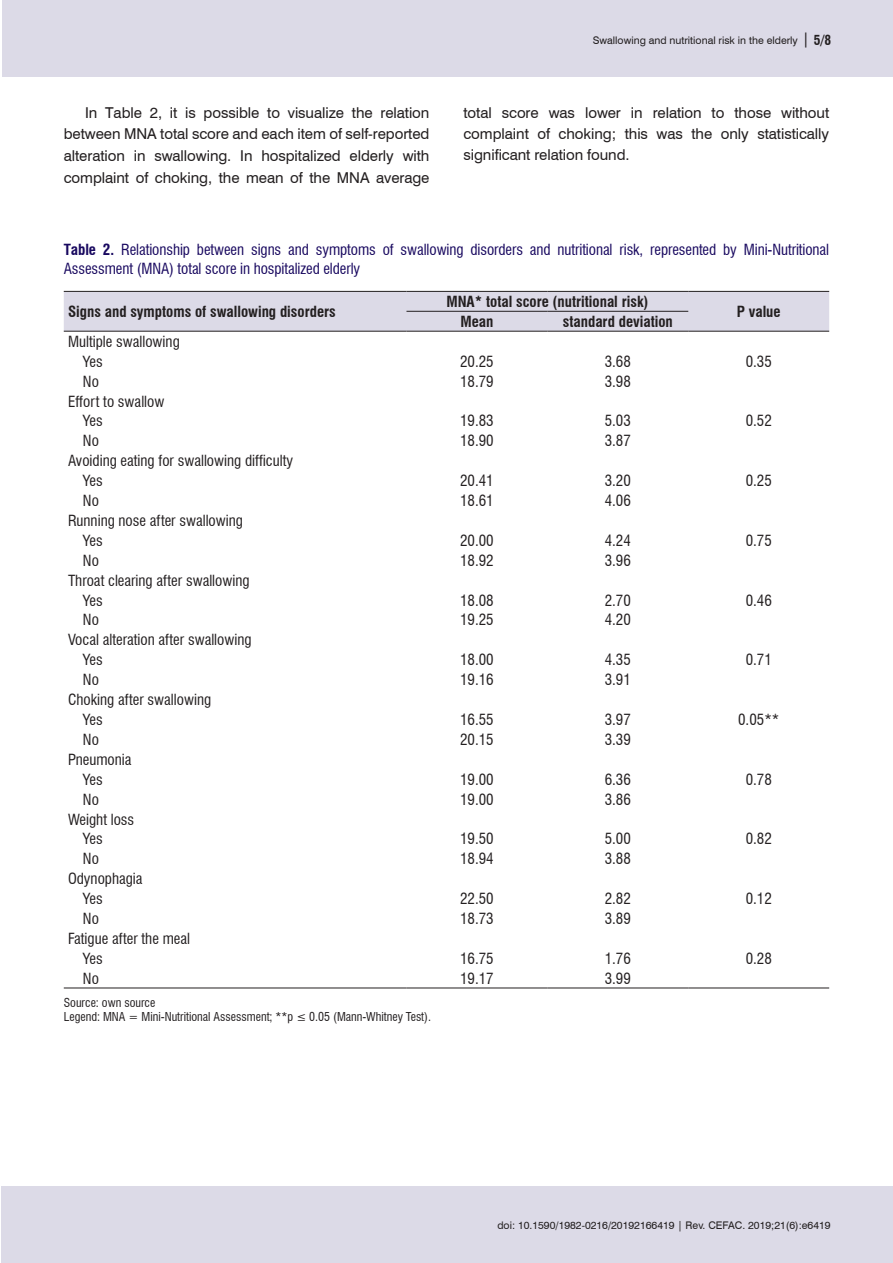
<style>
.page{position:relative;width:893px;height:1263px;background:#fff}
.page>*{position:absolute;margin:0;border:0;box-sizing:border-box;transform-origin:0 0}
.Texto_tabelas{font:condensed 15px "Swiss 721 BT";color:#231f20}
.Corpo_do_texto_INGL{font:15px/21.8px "Swiss 721 BT";letter-spacing:-.005em;color:#231f20;text-align:justify}
.Titulo_tabelas_e_gr{font:condensed 15px/19.5px "Swiss 721 BT";letter-spacing:-.005em;color:#18085f}
.Texto_tabelas-2{font:700 condensed 15px "Swiss 721 BT";color:#231f20}
.Legendas{font:condensed 12px "Swiss 721 BT";color:#231f20}
.t1{font:10.5px "Swiss 721 BT";color:#231f20}
.s1{font-size:15px}
.s2{font-weight:700;font-stretch:condensed;font-size:13.5px}
.s3{font-weight:700}
</style>
<div class="page">
<div style="left:1px;top:1186px;width:892px;height:77px;background:#dcdae7"></div>
<div style="left:2px;top:0;width:891px;height:77px;background:#dcdae7"></div>
<div style="left:64px;top:292px;width:765px;height:39px;background:#dcdae7"></div>
<hr style="left:406px;top:311px;width:141px;height:1px;background:#231f20">
<hr style="left:547px;top:311px;width:141px;height:1px;background:#231f20">
<hr style="left:64px;top:331px;width:342px;height:1px;background:#231f20">
<hr style="left:406px;top:331px;width:141px;height:1px;background:#231f20">
<hr style="left:547px;top:331px;width:141px;height:1px;background:#231f20">
<hr style="left:688px;top:331px;width:141px;height:1px;background:#231f20">
<hr style="left:64px;top:291px;width:342px;height:1px;background:#231f20">
<hr style="left:406px;top:291px;width:141px;height:1px;background:#231f20">
<hr style="left:547px;top:291px;width:141px;height:1px;background:#231f20">
<hr style="left:688px;top:291px;width:141px;height:1px;background:#231f20">
<hr style="left:64px;top:987px;width:342px;height:1px;background:#231f20">
<hr style="left:406px;top:987px;width:141px;height:1px;background:#231f20">
<hr style="left:547px;top:987px;width:141px;height:1px;background:#231f20">
<hr style="left:688px;top:987px;width:141px;height:1px;background:#231f20">
<p class="Corpo_do_texto_INGL" style="left:64px;top:101px;width:367px;text-indent:21px">In Table 2, it is possible to visualize the relation between MNA total score and each item of self-reported alteration in swallowing. In hospitalized elderly with complaint of choking, the mean of the MNA average</p>
<p class="t1" style="left:593px;top:33px;width:240px">Swallowing and nutritional risk in the elderly <span class="s1">|</span> <span class="s2">5/8</span></p>
<p class="Corpo_do_texto_INGL" style="left:463px;top:101px;width:367px;line-height:21px">total score was lower in relation to those without complaint of choking; this was the only statistically significant relation found.</p>
<p class="Titulo_tabelas_e_gr" style="left:64px;top:239px;width:767px"><span class="s3">Table 2.</span> Relationship between signs and symptoms of swallowing disorders and nutritional risk, represented by Mini-Nutritional<br>Assessment (MNA) total score in hospitalized elderly</p>
<p class="Texto_tabelas-2" style="left:68px;top:303px;width:269px">Signs and symptoms of swallowing disorders</p>
<p class="Texto_tabelas-2" style="left:446px;top:293px;width:204px">MNA* total score (nutritional risk)</p>
<p class="Texto_tabelas-2" style="left:737px;top:303px;width:45px">P value</p>
<p class="Texto_tabelas-2" style="left:460px;top:312px;width:35px">Mean</p>
<p class="Texto_tabelas-2" style="left:563px;top:312px;width:112px">standard deviation</p>
<p class="Texto_tabelas" style="left:68px;top:332px;width:113px">Multiple swallowing</p>
<p class="Texto_tabelas" style="left:83px;top:352px;width:21px">Yes</p>
<p class="Texto_tabelas" style="left:460px;top:352px;width:35px">20.25</p>
<p class="Texto_tabelas" style="left:605px;top:352px;width:28px">3.68</p>
<p class="Texto_tabelas" style="left:746px;top:352px;width:28px">0.35</p>
<p class="Texto_tabelas" style="left:83px;top:372px;width:17px">No</p>
<p class="Texto_tabelas" style="left:460px;top:372px;width:35px">18.79</p>
<p class="Texto_tabelas" style="left:605px;top:372px;width:28px">3.98</p>
<p class="Texto_tabelas" style="left:68px;top:392px;width:98px">Effort to swallow</p>
<p class="Texto_tabelas" style="left:83px;top:412px;width:21px">Yes</p>
<p class="Texto_tabelas" style="left:460px;top:412px;width:35px">19.83</p>
<p class="Texto_tabelas" style="left:605px;top:412px;width:28px">5.03</p>
<p class="Texto_tabelas" style="left:746px;top:412px;width:28px">0.52</p>
<p class="Texto_tabelas" style="left:83px;top:432px;width:17px">No</p>
<p class="Texto_tabelas" style="left:460px;top:432px;width:35px">18.90</p>
<p class="Texto_tabelas" style="left:605px;top:432px;width:28px">3.87</p>
<p class="Texto_tabelas" style="left:68px;top:452px;width:227px">Avoiding eating for swallowing difficulty</p>
<p class="Texto_tabelas" style="left:83px;top:472px;width:21px">Yes</p>
<p class="Texto_tabelas" style="left:460px;top:472px;width:35px">20.41</p>
<p class="Texto_tabelas" style="left:605px;top:472px;width:28px">3.20</p>
<p class="Texto_tabelas" style="left:746px;top:472px;width:28px">0.25</p>
<p class="Texto_tabelas" style="left:83px;top:492px;width:17px">No</p>
<p class="Texto_tabelas" style="left:460px;top:492px;width:35px">18.61</p>
<p class="Texto_tabelas" style="left:605px;top:492px;width:28px">4.06</p>
<p class="Texto_tabelas" style="left:68px;top:511px;width:176px">Running nose after swallowing</p>
<p class="Texto_tabelas" style="left:83px;top:531px;width:21px">Yes</p>
<p class="Texto_tabelas" style="left:460px;top:531px;width:35px">20.00</p>
<p class="Texto_tabelas" style="left:605px;top:531px;width:28px">4.24</p>
<p class="Texto_tabelas" style="left:746px;top:531px;width:28px">0.75</p>
<p class="Texto_tabelas" style="left:83px;top:551px;width:17px">No</p>
<p class="Texto_tabelas" style="left:460px;top:551px;width:35px">18.92</p>
<p class="Texto_tabelas" style="left:605px;top:551px;width:28px">3.96</p>
<p class="Texto_tabelas" style="left:68px;top:571px;width:183px">Throat clearing after swallowing</p>
<p class="Texto_tabelas" style="left:83px;top:591px;width:21px">Yes</p>
<p class="Texto_tabelas" style="left:460px;top:591px;width:35px">18.08</p>
<p class="Texto_tabelas" style="left:605px;top:591px;width:28px">2.70</p>
<p class="Texto_tabelas" style="left:746px;top:591px;width:28px">0.46</p>
<p class="Texto_tabelas" style="left:83px;top:611px;width:17px">No</p>
<p class="Texto_tabelas" style="left:460px;top:611px;width:35px">19.25</p>
<p class="Texto_tabelas" style="left:605px;top:611px;width:28px">4.20</p>
<p class="Texto_tabelas" style="left:68px;top:631px;width:185px">Vocal alteration after swallowing</p>
<p class="Texto_tabelas" style="left:83px;top:651px;width:21px">Yes</p>
<p class="Texto_tabelas" style="left:460px;top:651px;width:35px">18.00</p>
<p class="Texto_tabelas" style="left:605px;top:651px;width:28px">4.35</p>
<p class="Texto_tabelas" style="left:746px;top:651px;width:28px">0.71</p>
<p class="Texto_tabelas" style="left:83px;top:671px;width:17px">No</p>
<p class="Texto_tabelas" style="left:460px;top:671px;width:35px">19.16</p>
<p class="Texto_tabelas" style="left:605px;top:671px;width:28px">3.91</p>
<p class="Texto_tabelas" style="left:68px;top:691px;width:145px">Choking after swallowing</p>
<p class="Texto_tabelas" style="left:83px;top:710px;width:21px">Yes</p>
<p class="Texto_tabelas" style="left:460px;top:710px;width:35px">16.55</p>
<p class="Texto_tabelas" style="left:605px;top:710px;width:28px">3.97</p>
<p class="Texto_tabelas" style="left:738px;top:710px;width:43px">0.05**</p>
<p class="Texto_tabelas" style="left:83px;top:730px;width:17px">No</p>
<p class="Texto_tabelas" style="left:460px;top:730px;width:35px">20.15</p>
<p class="Texto_tabelas" style="left:605px;top:730px;width:28px">3.39</p>
<p class="Texto_tabelas" style="left:68px;top:750px;width:65px">Pneumonia</p>
<p class="Texto_tabelas" style="left:83px;top:770px;width:21px">Yes</p>
<p class="Texto_tabelas" style="left:460px;top:770px;width:35px">19.00</p>
<p class="Texto_tabelas" style="left:605px;top:770px;width:28px">6.36</p>
<p class="Texto_tabelas" style="left:746px;top:770px;width:28px">0.78</p>
<p class="Texto_tabelas" style="left:83px;top:790px;width:17px">No</p>
<p class="Texto_tabelas" style="left:460px;top:790px;width:35px">19.00</p>
<p class="Texto_tabelas" style="left:605px;top:790px;width:28px">3.86</p>
<p class="Texto_tabelas" style="left:68px;top:810px;width:68px">Weight loss</p>
<p class="Texto_tabelas" style="left:83px;top:830px;width:21px">Yes</p>
<p class="Texto_tabelas" style="left:460px;top:830px;width:35px">19.50</p>
<p class="Texto_tabelas" style="left:605px;top:830px;width:28px">5.00</p>
<p class="Texto_tabelas" style="left:746px;top:830px;width:28px">0.82</p>
<p class="Texto_tabelas" style="left:83px;top:850px;width:17px">No</p>
<p class="Texto_tabelas" style="left:460px;top:850px;width:35px">18.94</p>
<p class="Texto_tabelas" style="left:605px;top:850px;width:28px">3.88</p>
<p class="Texto_tabelas" style="left:68px;top:870px;width:76px">Odynophagia</p>
<p class="Texto_tabelas" style="left:83px;top:890px;width:21px">Yes</p>
<p class="Texto_tabelas" style="left:460px;top:890px;width:35px">22.50</p>
<p class="Texto_tabelas" style="left:605px;top:890px;width:28px">2.82</p>
<p class="Texto_tabelas" style="left:746px;top:890px;width:28px">0.12</p>
<p class="Texto_tabelas" style="left:83px;top:909px;width:17px">No</p>
<p class="Texto_tabelas" style="left:460px;top:909px;width:35px">18.73</p>
<p class="Texto_tabelas" style="left:605px;top:909px;width:28px">3.89</p>
<p class="Texto_tabelas" style="left:68px;top:929px;width:124px">Fatigue after the meal</p>
<p class="Texto_tabelas" style="left:83px;top:949px;width:21px">Yes</p>
<p class="Texto_tabelas" style="left:460px;top:949px;width:35px">16.75</p>
<p class="Texto_tabelas" style="left:605px;top:949px;width:28px">1.76</p>
<p class="Texto_tabelas" style="left:746px;top:949px;width:28px">0.28</p>
<p class="Texto_tabelas" style="left:83px;top:969px;width:17px">No</p>
<p class="Texto_tabelas" style="left:460px;top:969px;width:35px">19.17</p>
<p class="Texto_tabelas" style="left:605px;top:969px;width:28px">3.99</p>
<p class="Legendas" style="left:64px;top:995px;width:93px">Source: own source</p>
<p class="Legendas" style="left:64px;top:1010px;width:369px">Legend: MNA = Mini-Nutritional Assessment; **p ≤ 0.05 (Mann-Whitney Test).</p>
<p class="t1" style="left:497px;top:1218px;width:335px">doi: 10.1590/1982-0216/20192166419 | Rev. CEFAC. 2019;21(6):e6419</p>
</div>
